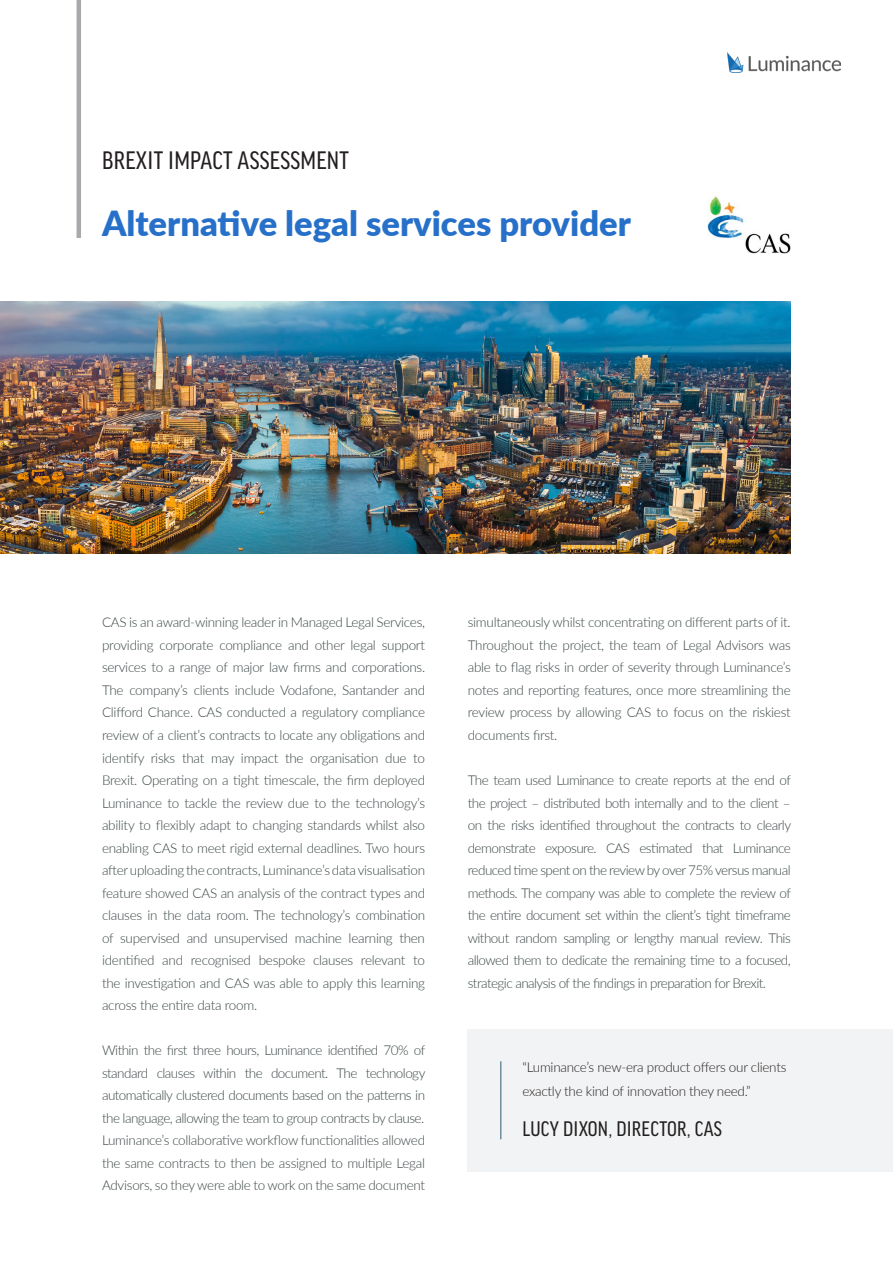
<style>
.page{position:relative;width:893px;height:1263px;background:#fff}
.page>*{position:absolute;margin:0;border:0;box-sizing:border-box;transform-origin:0 0}
.t1{font:900 34.5px "Lato";color:#2770c9}
.t2{font:condensed 27px "Good Headline Pro";letter-spacing:.01em;color:#231f20}
.t3{font:condensed 22.5px "Good Headline Pro";letter-spacing:.01em;color:#231f20}
.t4{font:300 13.5px/22.5px "Lato";letter-spacing:-.02em;color:#3a4445;text-align:justify}
.t5{font:300 13.5px/24px "Lato";letter-spacing:-.02em;color:#231f20}
</style>
<div class="page">
<img style="left:708px;top:195px;width:83px;height:59px">
<img style="left:0;top:301px;width:791px;height:252px">
<img style="left:727px;top:52px;width:113px;height:21px">
<hr style="left:77px;top:0;width:4px;height:238px;background:#a8a9ad">
<div style="left:468px;top:1029px;width:425px;height:142px;background:#f2f3f4"></div>
<hr style="left:500px;top:1061px;width:1px;height:78px;background:#6e8f9e">
<p class="t2" style="left:102px;top:146px;width:248px">BREXIT IMPACT ASSESSMENT</p>
<p class="t1" style="left:102px;top:197px;width:530px">Alternative legal services provider</p>
<p class="t4" style="left:102px;top:611px;width:325px">CAS is an award-winning leader in Managed Legal Services, providing corporate compliance and other legal support services to a range of major law firms and corporations.<br>The company’s clients include Vodafone, Santander and Clifford Chance. CAS conducted a regulatory compliance review of a client’s contracts to locate any obligations and identify risks that may impact the organisation due to Brexit. Operating on a tight timescale, the firm deployed Luminance to tackle the review due to the technology’s ability to flexibly adapt to changing standards whilst also enabling CAS to meet rigid external deadlines. Two hours after uploading the contracts, Luminance’s data visualisation feature showed CAS an analysis of the contract types and clauses in the data room. The technology’s combination of supervised and unsupervised machine learning then identified and recognised bespoke clauses relevant to the investigation and CAS was able to apply this learning across the entire data room.</p>
<p class="t4" style="left:102px;top:1038px;width:325px">Within the first three hours, Luminance identified 70% of standard clauses within the document. The technology automatically clustered documents based on the patterns in the language, allowing the team to group contracts by clause.</p>
<p class="t4" style="left:102px;top:1128px;width:325px">Luminance’s collaborative workflow functionalities allowed the same contracts to then be assigned to multiple Legal Advisors, so they were able to work on the same document</p>
<p class="t4" style="left:468px;top:611px;width:325px">simultaneously whilst concentrating on different parts of it.</p>
<p class="t4" style="left:468px;top:633px;width:325px">Throughout the project, the team of Legal Advisors was able to flag risks in order of severity through Luminance’s notes and reporting features, once more streamlining the review process by allowing CAS to focus on the riskiest documents first.</p>
<p class="t4" style="left:468px;top:768px;width:325px">The team used Luminance to create reports at the end of the project – distributed both internally and to the client – on the risks identified throughout the contracts to clearly demonstrate exposure. CAS estimated that Luminance reduced time spent on the review by over 75% versus manual methods. The company was able to complete the review of the entire document set within the client’s tight timeframe without random sampling or lengthy manual review. This allowed them to dedicate the remaining time to a focused, strategic analysis of the findings in preparation for Brexit.</p>
<p class="t5" style="left:522px;top:1055px;width:265px">“Luminance’s new-era product offers our clients exactly the kind of innovation they need.”</p>
<p class="t3" style="left:523px;top:1117px;width:201px">LUCY DIXON, DIRECTOR, CAS</p>
</div>
